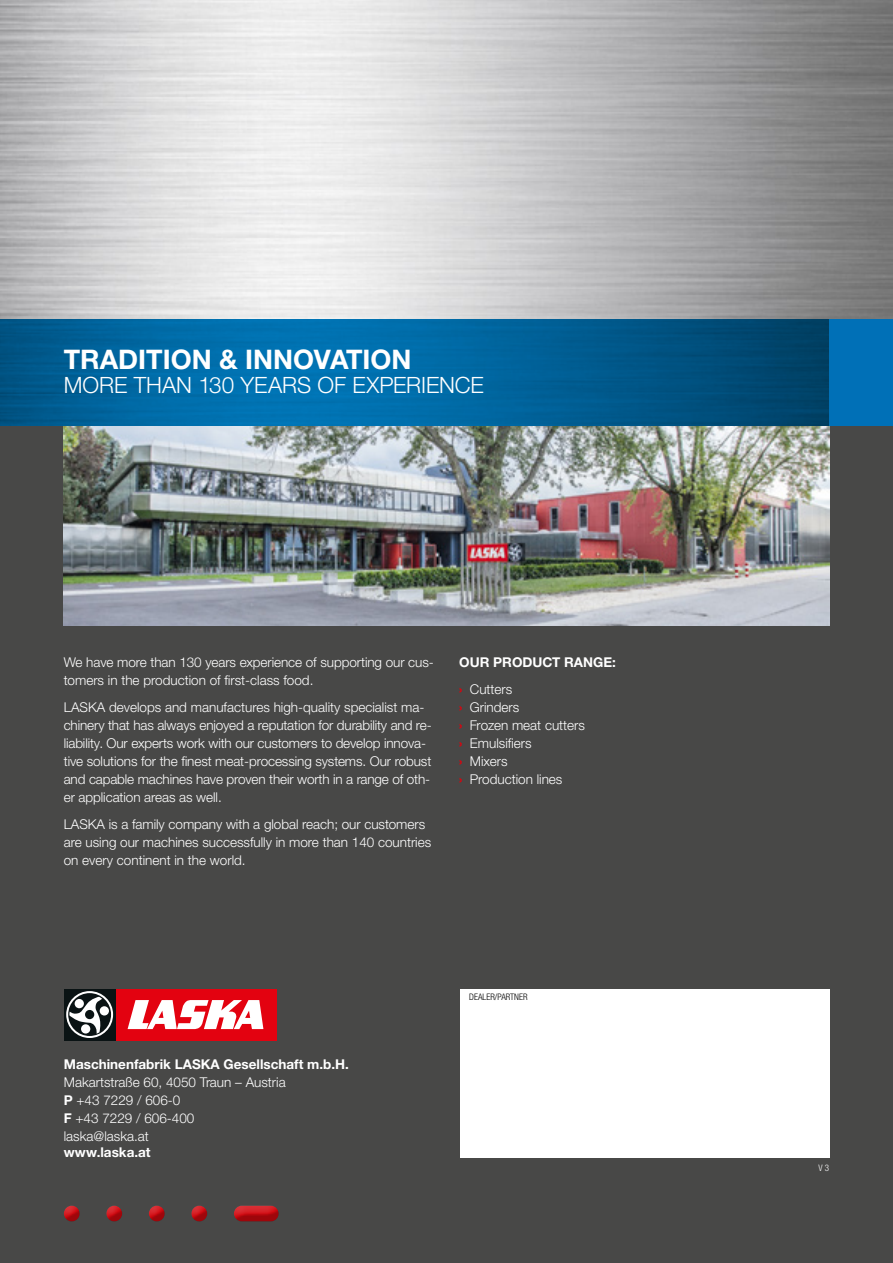
<style>
.page{position:relative;width:893px;height:1263px;background:#fff}
.page>*{position:absolute;margin:0;border:0;box-sizing:border-box;transform-origin:0 0}
.t1{font:700 27px "Helvetica Neue LTW1 G";color:#fff}
.t2{font:300 22.5px "Helvetica Neue LTW1 G";color:#fff}
.t3{font:300 13.5px/18px "Helvetica Neue LTW1 G";letter-spacing:-.005em;color:#fff}
.t4{font:700 13.5px/27px "Helvetica Neue LTW1 G";color:#fff}
.t5{font:300 condensed 9px "Helvetica Neue LT Std";color:#000}
.t6{font:300 condensed 9px "Helvetica Neue LT Std";color:#fff}
.s1{color:#e3000b}
.s2{font-weight:300}
.s3{font-weight:700;color:#e3000b}
.s4{font-weight:700}
</style>
<div class="page">
<div style="left:0;top:425px;width:893px;height:838px;background:#484847"></div>
<div style="left:460px;top:989px;width:369px;height:168px;background:#fff"></div>
<div style="left:57px;top:1201px;width:34px;height:22px;background:#000;opacity:.25"></div>
<div style="left:99px;top:1201px;width:34px;height:22px;background:#000;opacity:.25"></div>
<div style="left:142px;top:1201px;width:34px;height:22px;background:#000;opacity:.25"></div>
<div style="left:184px;top:1201px;width:34px;height:22px;background:#000;opacity:.25"></div>
<div style="left:227px;top:1201px;width:63px;height:22px;background:#000;opacity:.25"></div>
<div style="left:115px;top:989px;width:162px;height:51px;background:#e30210"></div>
<svg style="left:128px;top:1000px;width:135px;height:29px"></svg>
<div style="left:64px;top:989px;width:51px;height:51px;background:#0a1314"></div>
<svg style="left:66px;top:991px;width:47px;height:47px"></svg>
<div style="left:75px;top:999px;width:9px;height:9px;background:#fff;border-radius:50%"></div>
<div style="left:100px;top:1006px;width:9px;height:9px;background:#fff;border-radius:50%"></div>
<div style="left:81px;top:1024px;width:9px;height:9px;background:#fff;border-radius:50%"></div>
<img style="left:64px;top:425px;width:765px;height:200px">
<img style="left:0;top:0;width:893px;height:319px">
<div style="left:829px;top:319px;width:64px;height:106px;background:#0070b7"></div>
<svg style="left:0;top:319px;width:829px;height:106px;background:#006096"></svg>
<h1 class="t1" style="left:64px;top:343px;width:349px">TRADITION &amp; INNOVATION</h1>
<h2 class="t2" style="left:64px;top:371px;width:422px">MORE THAN 130 YEARS OF EXPERIENCE</h2>
<p class="t3" style="left:64px;top:653px;width:371px">We have more than 130 years experience of supporting our cus&shy;tomers in the production of first-class food.</p>
<p class="t3" style="left:64px;top:698px;width:369px">LASKA develops and manufactures high-quality specialist ma&shy;chinery that has always enjoyed a reputation for durability and re&shy;liability. Our experts work with our customers to develop innova&shy;tive solutions for the finest meat-processing systems. Our robust and capable machines have proven their worth in a range of oth&shy;er application areas as well.</p>
<p class="t3" style="left:64px;top:815px;width:369px">LASKA is a family company with a global reach; our customers are using our machines successfully in more than 140 countries on every continent in the world.</p>
<p class="t4" style="left:459px;top:648px;width:158px">OUR PRODUCT RANGE: <span class="s1">›</span> <span class="s2">Cutters</span></p>
<p class="t3" style="left:459px;top:698px;width:127px"><span class="s3">›</span> Grinders<br><span class="s3">›</span> Frozen meat cutters <span class="s3">›</span> Emulsifiers<br><span class="s3">›</span> Mixers<br><span class="s3">›</span> Production lines</p>
<p class="t4" style="left:64px;top:1050px;width:287px">Maschinenfabrik LASKA Gesellschaft m.b.H.</p>
<p class="t3" style="left:64px;top:1073px;width:223px">Makartstraße 60, 4050 Traun – Austria<br><span class="s4">P</span> +43 7229 / 606-0<br><span class="s4">F</span> +43 7229 / 606-400<br>laska@laska.at</p>
<p class="t4" style="left:64px;top:1139px;width:88px">www.laska.at</p>
<p class="t5" style="left:469px;top:991px;width:60px">DEALER/PARTNER</p>
<p class="t6" style="left:818px;top:1162px;width:12px">V 3</p>
</div>
